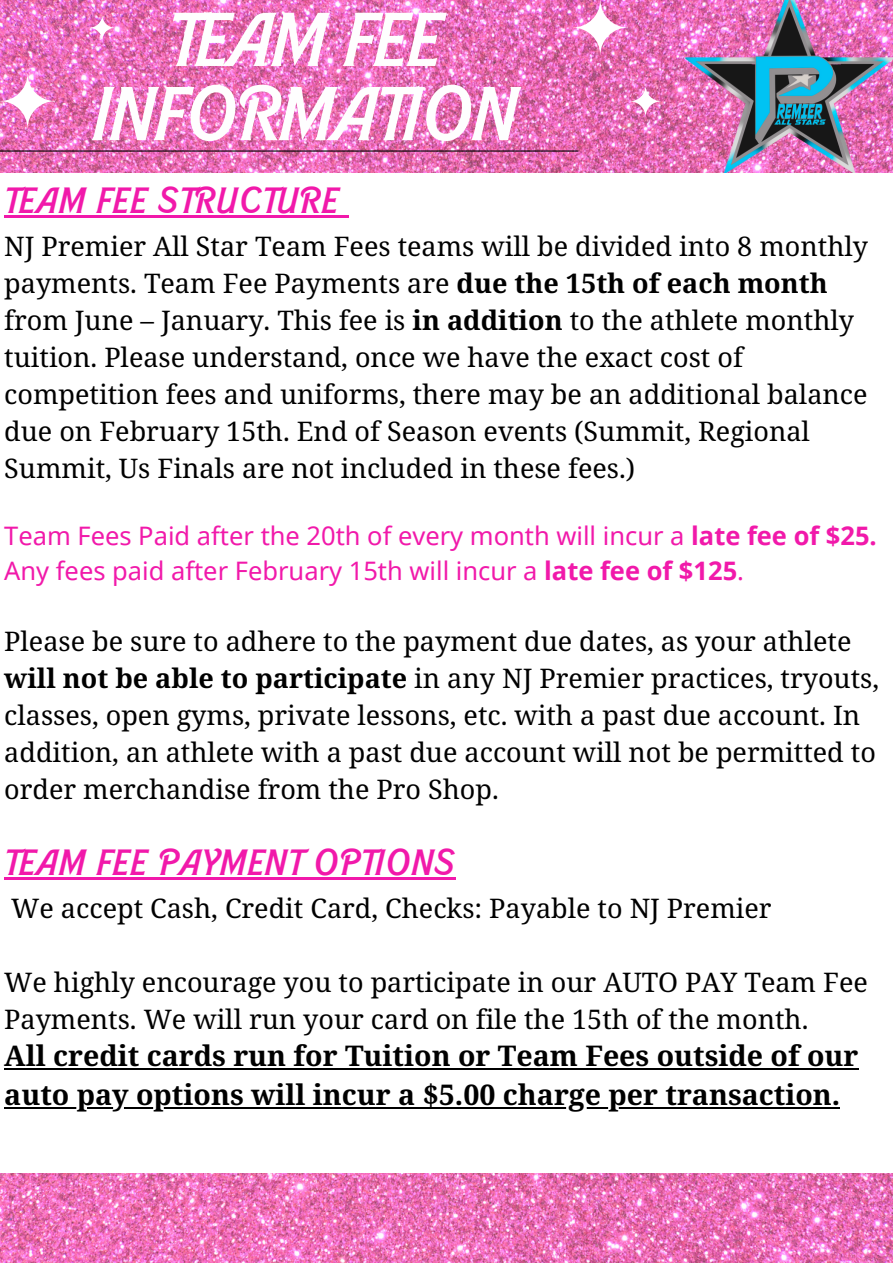
<style>
.page{position:relative;width:893px;height:1264px;background:#fff}
.page>*{position:absolute;margin:0;border:0;box-sizing:border-box;transform-origin:0 0}
.t1{font:italic 500 73.65px/74.2px "Barbie";color:#fefefe;text-align:center}
.t2{font:italic 500 35.55px "Barbie";letter-spacing:.04em;color:#f119aa}
.t3{font:700 28.5px/39px "Noto Serif Ethiopic";color:#000}
.t4{font:27px/36.9px "Noto Serif Ethiopic";color:#000}
.t5{font:25.5px "Noto Sans";color:#f119aa}
.s1{font-weight:700}
</style>
<div class="page">
<img style="left:0;top:0;width:892px;height:1262px">
<hr style="left:0;top:150px;width:578px;height:2px;background:#000">
<img style="left:679px;top:0;width:213px;height:173px">
<div style="left:0;top:173px;width:892px;height:999px;background:#fff"></div>
<hr style="left:4px;top:215px;width:334px;height:3px;background:#f119aa">
<svg style="left:338px;top:215px;width:11px;height:3px"></svg>
<hr style="left:4px;top:877px;width:451px;height:3px;background:#f119aa">
<hr style="left:4px;top:1068px;width:854px;height:2px;background:#000">
<hr style="left:4px;top:1107px;width:836px;height:2px;background:#000">
<img style="left:572px;top:0;width:55px;height:55px">
<img style="left:0;top:74px;width:55px;height:55px">
<svg style="left:629px;top:85px;width:32px;height:32px"></svg>
<svg style="left:89px;top:15px;width:26px;height:26px"></svg>
<p class="t1" style="left:91px;top:5px;width:426px">TEAM FEE<br>INFORMATION</p>
<p class="t2" style="left:4px;top:184px;width:334px">TEAM FEE STRUCTURE</p>
<p class="t4" style="left:4px;top:227px;width:865px">NJ Premier All Star Team Fees teams will be divided into 8 monthly payments. Team Fee Payments are <span class="s1">due the 15th of each month </span>from June – January. This fee is <span class="s1">in addition</span> to the athlete monthly tuition. Please understand, once we have the exact cost of competition fees and uniforms, there may be an additional balance due on February 15th. End of Season events (Summit, Regional Summit, Us Finals are not included in these fees.)</p>
<p class="t5" style="left:4px;top:518px;width:874px">Team Fees Paid after the 20th of every month will incur a <span class="s1">late fee of $25.</span></p>
<p class="t5" style="left:4px;top:553px;width:741px">Any fees paid after February 15th will incur a <span class="s1">late fee of $125</span>.</p>
<p class="t4" style="left:4px;top:622px;width:876px">Please be sure to adhere to the payment due dates, as your athlete <span class="s1">will not be able to participate</span> in any NJ Premier practices, tryouts, classes, open gyms, private lessons, etc. with a past due account. In addition, an athlete with a past due account will not be permitted to order merchandise from the Pro Shop.</p>
<p class="t2" style="left:4px;top:845px;width:451px">TEAM FEE PAYMENT OPTIONS</p>
<p class="t4" style="left:11px;top:889px;width:761px">We accept Cash, Credit Card, Checks: Payable to NJ Premier</p>
<p class="t4" style="left:4px;top:963px;width:865px">We highly encourage you to participate in our AUTO PAY Team Fee<br>Payments. We will run your card on file the 15th of the month.</p>
<p class="t3" style="left:4px;top:1035px;width:855px">All credit cards run for Tuition or Team Fees outside of our auto pay options will incur a $5.00 charge per transaction.</p>
</div>
